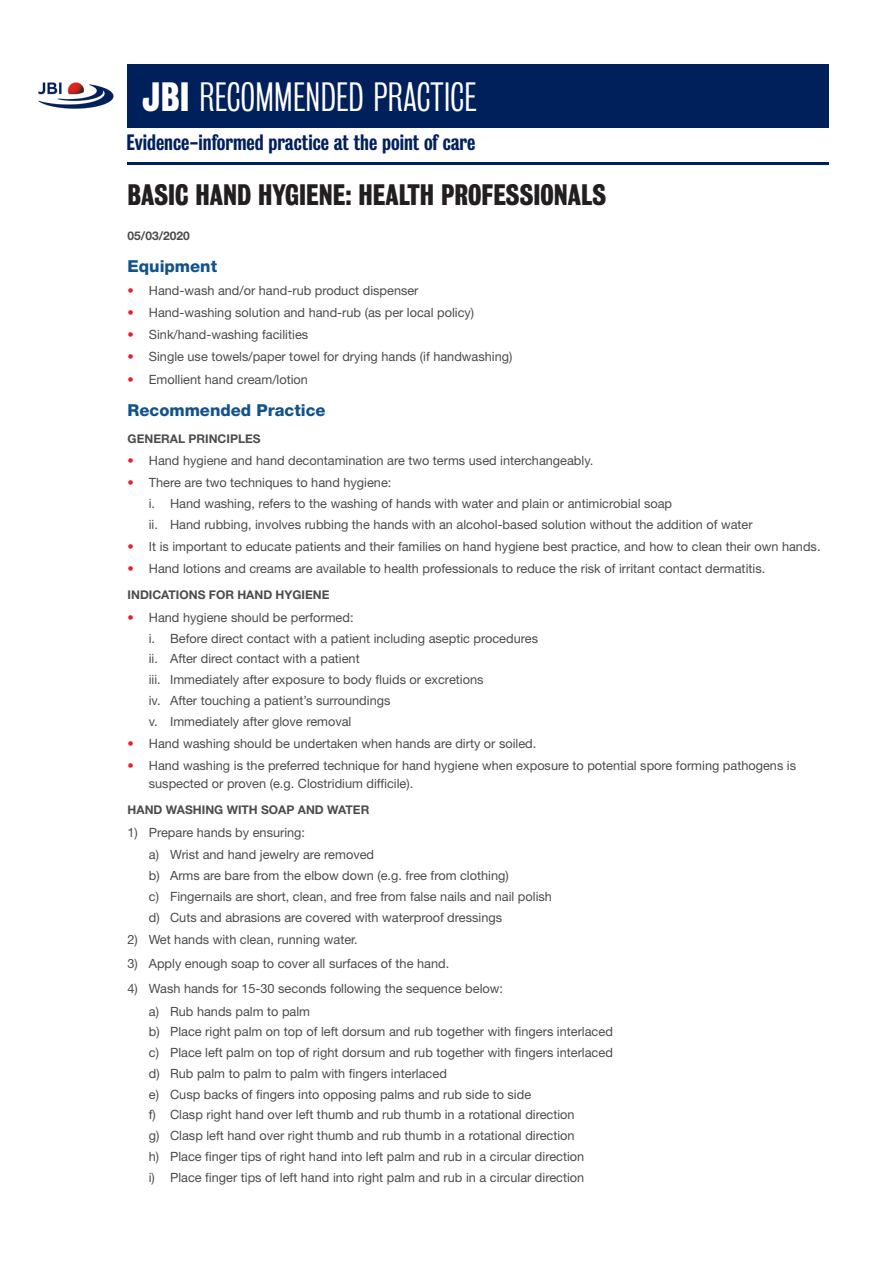
<style>
.page{position:relative;width:893px;height:1263px;background:#fff}
.page>*{position:absolute;margin:0;border:0;box-sizing:border-box;transform-origin:0 0}
.t1{font:300 37.35px "Bureau Grot Condensed";letter-spacing:.01em;color:#fff}
.t2{font:700 27px "Bureau Grot Condensed";color:#231f20}
.t3{font:500 20.25px "Bureau Grot Condensed";color:#00205c}
.t4{font:800 16.5px "Helvetica Neue LT Std";color:#14528c}
.Body_text_Indent{font:12.75px/18px "Helvetica Neue LT Std";color:#4b4c4d}
.Body_Text{font:12.75px "Helvetica Neue LT Std";color:#4b4c4d}
.t5{font:700 12px "Helvetica Neue LT Std";color:#4b4c4d}
.s1{font-weight:700}
.s2{font-weight:500;color:#ee1b2c}
</style>
<div class="page">
<img style="left:38px;top:82px;width:76px;height:27px">
<div style="left:128px;top:64px;width:701px;height:64px;background:#00205c"></div>
<hr style="left:128px;top:162px;width:701px;height:3px;background:#00205c">
<h1 class="t1" style="left:142px;top:77px;width:335px"><span class="s1">JBI</span> RECOMMENDED PRACTICE</h1>
<h3 class="t3" style="left:127px;top:131px;width:350px">Evidence-informed practice at the point of care</h3>
<h2 class="t2" style="left:128px;top:179px;width:480px">BASIC HAND HYGIENE: HEALTH PROFESSIONALS</h2>
<h4 class="t5" style="left:128px;top:228px;width:64px">05/03/2020</h4>
<h3 class="t4" style="left:128px;top:257px;width:91px">Equipment</h3>
<p class="Body_text_Indent" style="left:128px;top:281px;width:292px"><span class="s2">•</span> Hand-wash and/or hand-rub product dispenser</p>
<p class="Body_text_Indent" style="left:128px;top:303px;width:348px"><span class="s2">•</span> Hand-washing solution and hand-rub (as per local policy)</p>
<p class="Body_text_Indent" style="left:128px;top:325px;width:182px"><span class="s2">•</span> Sink/hand-washing facilities</p>
<p class="Body_text_Indent" style="left:128px;top:348px;width:386px"><span class="s2">•</span> Single use towels/paper towel for drying hands (if handwashing)</p>
<p class="Body_text_Indent" style="left:128px;top:370px;width:182px"><span class="s2">•</span> Emollient hand cream/lotion</p>
<h3 class="t4" style="left:128px;top:401px;width:200px">Recommended Practice</h3>
<h4 class="t5" style="left:128px;top:431px;width:135px">GENERAL PRINCIPLES</h4>
<p class="Body_text_Indent" style="left:128px;top:451px;width:467px"><span class="s2">•</span> Hand hygiene and hand decontamination are two terms used interchangeably.</p>
<p class="Body_text_Indent" style="left:128px;top:473px;width:265px"><span class="s2">•</span> There are two techniques to hand hygiene:</p>
<p class="Body_text_Indent" style="left:149px;top:494px;width:525px">i. Hand washing, refers to the washing of hands with water and plain or antimicrobial soap</p>
<p class="Body_text_Indent" style="left:149px;top:515px;width:605px">ii. Hand rubbing, involves rubbing the hands with an alcohol-based solution without the addition of water</p>
<p class="Body_text_Indent" style="left:128px;top:537px;width:694px"><span class="s2">•</span> It is important to educate patients and their families on hand hygiene best practice, and how to clean their own hands.</p>
<p class="Body_text_Indent" style="left:128px;top:559px;width:639px"><span class="s2">•</span> Hand lotions and creams are available to health professionals to reduce the risk of irritant contact dermatitis.</p>
<h4 class="t5" style="left:128px;top:588px;width:203px">INDICATIONS FOR HAND HYGIENE</h4>
<p class="Body_text_Indent" style="left:128px;top:608px;width:228px"><span class="s2">•</span> Hand hygiene should be performed:</p>
<p class="Body_text_Indent" style="left:149px;top:629px;width:391px">i. Before direct contact with a patient including aseptic procedures</p>
<p class="Body_text_Indent" style="left:149px;top:649px;width:212px">ii. After direct contact with a patient</p>
<p class="Body_text_Indent" style="left:149px;top:670px;width:336px">iii. Immediately after exposure to body fluids or excretions</p>
<p class="Body_text_Indent" style="left:149px;top:691px;width:243px">iv. After touching a patient’s surroundings</p>
<p class="Body_text_Indent" style="left:149px;top:712px;width:204px">v. Immediately after glove removal</p>
<p class="Body_text_Indent" style="left:128px;top:734px;width:410px"><span class="s2">•</span> Hand washing should be undertaken when hands are dirty or soiled.</p>
<p class="Body_text_Indent" style="left:149px;top:756px;width:649px;text-indent:-21px"><span class="s2">•</span> Hand washing is the preferred technique for hand hygiene when exposure to potential spore forming pathogens is suspected or proven (e.g. Clostridium difficile).</p>
<h4 class="t5" style="left:128px;top:802px;width:243px">HAND WASHING WITH SOAP AND WATER</h4>
<p class="Body_Text" style="left:128px;top:824px;width:179px">1) Prepare hands by ensuring:</p>
<p class="Body_text_Indent" style="left:149px;top:846px;width:227px">a) Wrist and hand jewelry are removed</p>
<p class="Body_text_Indent" style="left:149px;top:866px;width:361px">b) Arms are bare from the elbow down (e.g. free from clothing)</p>
<p class="Body_text_Indent" style="left:149px;top:887px;width:405px">c) Fingernails are short, clean, and free from false nails and nail polish</p>
<p class="Body_text_Indent" style="left:149px;top:908px;width:355px">d) Cuts and abrasions are covered with waterproof dressings</p>
<p class="Body_Text" style="left:128px;top:932px;width:232px">2) Wet hands with clean, running water.</p>
<p class="Body_Text" style="left:128px;top:956px;width:323px">3) Apply enough soap to cover all surfaces of the hand.</p>
<p class="Body_Text" style="left:128px;top:980px;width:377px">4) Wash hands for 15-30 seconds following the sequence below:</p>
<p class="Body_text_Indent" style="left:149px;top:1002px;width:163px">a) Rub hands palm to palm</p>
<p class="Body_text_Indent" style="left:149px;top:1023px;width:466px">b) Place right palm on top of left dorsum and rub together with fingers interlaced</p>
<p class="Body_text_Indent" style="left:149px;top:1043px;width:466px">c) Place left palm on top of right dorsum and rub together with fingers interlaced</p>
<p class="Body_text_Indent" style="left:149px;top:1064px;width:300px">d) Rub palm to palm to palm with fingers interlaced</p>
<p class="Body_text_Indent" style="left:149px;top:1085px;width:384px">e) Cusp backs of fingers into opposing palms and rub side to side</p>
<p class="Body_text_Indent" style="left:149px;top:1106px;width:427px">f) Clasp right hand over left thumb and rub thumb in a rotational direction</p>
<p class="Body_text_Indent" style="left:149px;top:1126px;width:427px">g) Clasp left hand over right thumb and rub thumb in a rotational direction</p>
<p class="Body_text_Indent" style="left:149px;top:1147px;width:437px">h) Place finger tips of right hand into left palm and rub in a circular direction</p>
<p class="Body_text_Indent" style="left:149px;top:1168px;width:437px">i) Place finger tips of left hand into right palm and rub in a circular direction</p>
</div>
